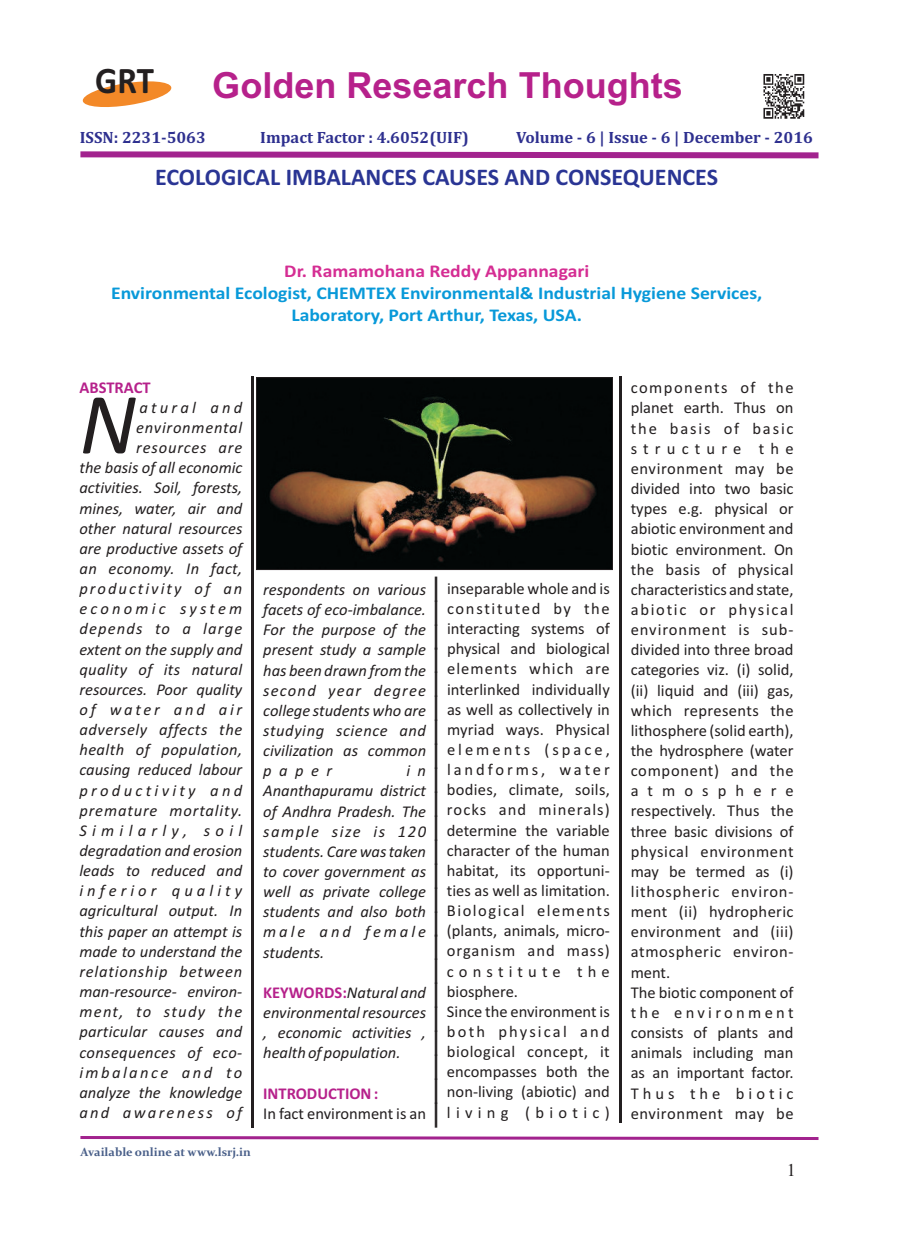
<style>
.page{position:relative;width:898px;height:1242px;background:#fff}
.page>*{position:absolute;margin:0;border:0;box-sizing:border-box;transform-origin:0 0}
.t1{font:italic 88.05px "Calibri";color:#231f20}
.t2{font:700 37.65px "Calibri";color:#231f20;scale:.92 1}
.t3{font:36px "Arial";color:#231f20;scale:1.63 1}
.t4{font:36px "Arial";color:#231f20;scale:1.19 1}
.t5{font:36px "Arial";color:#231f20;scale:1.62 1}
.t6{font:700 36px "Arial";color:#b6218b}
.t7{font:700 24px "Calibri";color:#2a3594}
.t8{font:700 18px/21.9px "Calibri";color:#0899d9;text-align:center;scale:1.09 1}
.t9{font:700 18px "Calibri";color:#d52d93;scale:1.09 1}
.t10{font:18px "Times New Roman";color:#231f20}
.t11{font:16.5px/20.1px "Calibri";color:#231f20}
.t12{font:italic 16.5px/20.1px "Calibri";color:#231f20;text-align:justify}
.t13{font:700 16.5px "Cambria";color:#2e308f}
.t14{font:700 16.5px "Calibri";color:#b6218b}
.t15{font:16.5px "Calibri";letter-spacing:.035em;color:#231f20}
.t16{font:italic 16.5px "Calibri";letter-spacing:.195em;color:#231f20}
.t17{font:700 12px "Constantia";color:#485e88}
.s1{font-weight:700;font-style:normal;color:#b6218b}
</style>
<div class="page">
<svg style="left:80px;top:151px;width:739px;height:8px;background:#b959aa"></svg>
<svg style="left:80px;top:1136px;width:739px;height:4px;background:#b859a9"></svg>
<img style="left:258px;top:379px;width:352px;height:189px">
<div style="left:256px;top:377px;width:356px;height:193px;border:1px solid #231f20"></div>
<img style="left:763px;top:74px;width:42px;height:45px">
<svg style="left:82px;top:81px;width:90px;height:26px"></svg>
<h2 class="t2" style="left:95px;top:65px;width:65px">GRT</h2>
<h3 class="t6" style="left:212px;top:72px;width:472px">Golden Research Thoughts</h3>
<p class="t13" style="left:80px;top:130px;width:127px">ISSN: 2231-5063</p>
<p class="t13" style="left:260px;top:130px;width:210px">Impact Factor : 4.6052(UIF)</p>
<p class="t13" style="left:516px;top:130px;width:298px">Volume - 6 | Issue - 6 | December - 2016</p>
<h3 class="t7" style="left:155px;top:167px;width:564px">ECOLOGICAL IMBALANCES CAUSES AND CONSEQUENCES</h3>
<p class="t9" style="left:284px;top:264px;width:281px">Dr. Ramamohana Reddy Appannagari</p>
<p class="t8" style="left:111px;top:284px;width:598px">Environmental Ecologist, CHEMTEX Environmental&amp; Industrial Hygiene Services,<br>Laboratory, Port Arthur, Texas, USA.</p>
<h3 class="t3" style="left:220px;top:1126px;width:462px;rotate:-90deg">_______________________</h3>
<p class="t14" style="left:79px;top:380px;width:73px">ABSTRACT</p>
<p class="t16" style="left:139px;top:400px;width:104px">atural and</p>
<h1 class="t1" style="left:79px;top:387px;width:58px">N</h1>
<p class="t12" style="left:79px;top:419px;width:164px;text-align:right">environmental resources are<br>the basis of all economic activities. Soil, forests, mines, water, air and other natural resources are productive assets of an economy. In fact, productivity of an economic system depends to a large extent on the supply and quality of its natural resources. Poor quality of water and air adversely affects the health of population, causing reduced labour productivity and premature mortality.<br>Similarly, soil degradation and erosion leads to reduced and inferior quality agricultural output. In this paper an attempt is made to understand the relationship between man-resource- environ&shy;ment, to study the particular causes and consequences of eco&shy;imbalance and to analyze the knowledge and awareness of</p>
<p class="t17" style="left:80px;top:1147px;width:172px">Available online at www.lsrj.in</p>
<p class="t12" style="left:263px;top:581px;width:164px">respondents on various facets of eco-imbalance.<br>For the purpose of the present study a sample has been drawn from the second year degree college students who are studying science and civilization as common paper</p>
<p class="t12" style="left:263px;top:762px;width:164px;text-indent:143px">i n Ananthapuramu district of Andhra Pradesh. The sample size is 120 students. Care was taken to cover government as well as private college students and also both male and female students.</p>
<p class="t12" style="left:263px;top:983px;width:164px"><span class="s1">KEYWORDS:</span>Natural and environmental resources , economic activities , health of population.</p>
<p class="t14" style="left:263px;top:1086px;width:117px">INTRODUCTION :</p>
<p class="t11" style="left:263px;top:1104px;width:164px">In fact environment is an</p>
<h3 class="t4" style="left:404px;top:1126px;width:464px;rotate:-90deg">_______________________</h3>
<p class="t11" style="left:447px;top:579px;width:164px">inseparable whole and is constituted by the interacting systems of physical and biological elements which are interlinked individually as well as collectively in myriad ways. Physical elements (space, landforms, water bodies, climate, soils, rocks and minerals) determine the variable character of the human habitat, its opportuni&shy;ties as well as limitation.<br>Biological elements (plants, animals, micro&shy;organism and mass) constitute the biosphere.<br>Since the environment is both physical and biological concept, it encompasses both the non-living (abiotic) and living (biotic)</p>
<h3 class="t5" style="left:587px;top:1122px;width:462px;rotate:-90deg">_______________________</h3>
<p class="t11" style="left:630px;top:379px;width:164px">components of the planet earth. Thus on the basis of basic structure the environment may be divided into two basic types e.g. physical or abiotic environment and biotic environment. On the basis of physical characteristics and state, abiotic or physical environment is sub&shy;divided into three broad categories viz. (i) solid, (ii) liquid and (iii) gas, which represents the lithosphere (solid earth), the hydrosphere (water component) and the atmosphere respectively. Thus the three basic divisions of physical environment may be termed as (i) lithospheric environ&shy;ment (ii) hydropheric environment and (iii) atmospheric environ&shy;ment.<br>The biotic component of the environment consists of plants and animals including man as an important factor.<br>Thus the biotic</p>
<p class="t15" style="left:630px;top:1106px;width:164px">environment may be</p>
<p class="t10" style="left:786px;top:1164px;width:10px">1</p>
</div>
